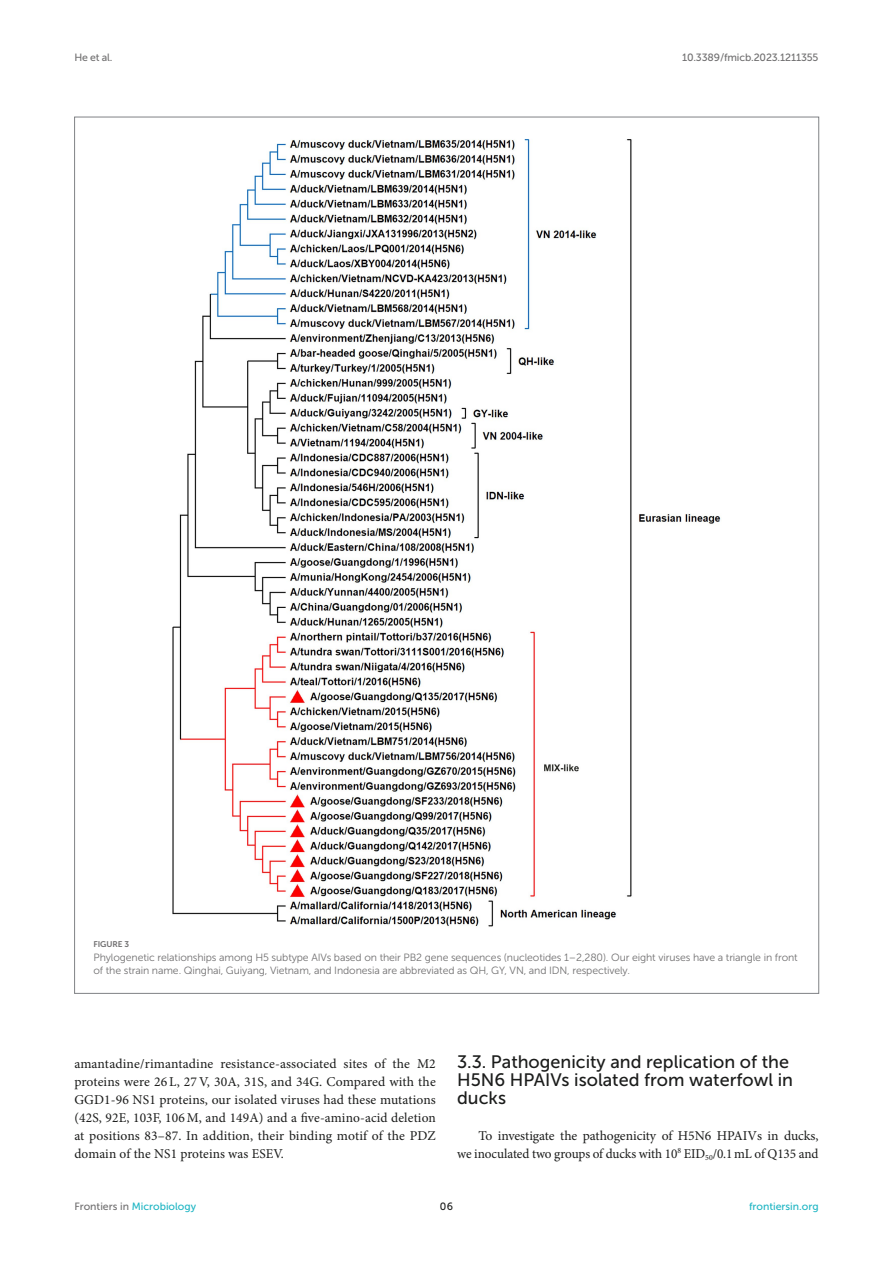
<style>
.page{position:relative;width:893px;height:1263px;background:#fff}
.page>*{position:absolute;margin:0;border:0;box-sizing:border-box;transform-origin:0 0}
.HEAD_2{font:18px/18px "Museo Sans 500";color:#1b1c1b}
.TEXT_FLUSH{font:13.5px/18px "Minion Pro";letter-spacing:-.005em;color:#1b1c1b;text-align:justify}
.FIG_LEG{font:10.5px/13.5px "Museo Sans 300";letter-spacing:-.01em;color:#706f70}
.t1{font:10.5px "Museo Sans 500";color:#1db5c3}
.t2{font:10.5px "Museo Sans 500";letter-spacing:-.015em;color:#706f70}
.t3{font:10.5px "Museo Sans 500";color:#1b1c1b}
.FIG_HD{font:8.25px "Museo Sans 700";letter-spacing:-.01em;color:#706f70}
.s1{color:#706f70}
</style>
<div class="page">
<img style="left:172px;top:139px;width:549px;height:788px">
<p class="t2" style="left:74px;top:51px;width:40px">He et al.</p>
<p class="t2" style="left:682px;top:51px;width:138px">10.3389/fmicb.2023.1211355</p>
<p class="FIG_HD" style="left:94px;top:940px;width:37px">FIGURE 3</p>
<p class="FIG_LEG" style="left:94px;top:951px;width:706px">Phylogenetic relationships among H5 subtype AIVs based on their PB2 gene sequences (nucleotides 1–2,280). Our eight viruses have a triangle in front of the strain name. Qinghai, Guiyang, Vietnam, and Indonesia are abbreviated as QH, GY, VN, and IDN, respectively.</p>
<p class="TEXT_FLUSH" style="left:74px;top:1055px;width:363px">amantadine/rimantadine resistance-associated sites of the M2 proteins were 26 L, 27 V, 30A, 31S, and 34G. Compared with the GGD1-96 NS1 proteins, our isolated viruses had these mutations (42S, 92E, 103F, 106M, and 149A) and a five-amino-acid deletion at positions 83–87. In addition, their binding motif of the PDZ domain of the NS1 proteins was ESEV.</p>
<p class="HEAD_2" style="left:457px;top:1053px;width:338px">3.3. Pathogenicity and replication of the<br>H5N6 HPAIVs isolated from waterfowl in ducks</p>
<p class="TEXT_FLUSH" style="left:457px;top:1127px;width:363px;text-align:right">To investigate the pathogenicity of H5N6 HPAIVs in ducks,<br>we inoculated two groups of ducks with 10<sup>8</sup> EID<sub>50</sub>/0.1mL of Q135 and</p>
<p class="t1" style="left:74px;top:1200px;width:123px"><span class="s1">Frontiers in</span> Microbiology</p>
<p class="t3" style="left:440px;top:1200px;width:15px">06</p>
<p class="t1" style="left:749px;top:1200px;width:71px">frontiersin.org</p>
</div>
